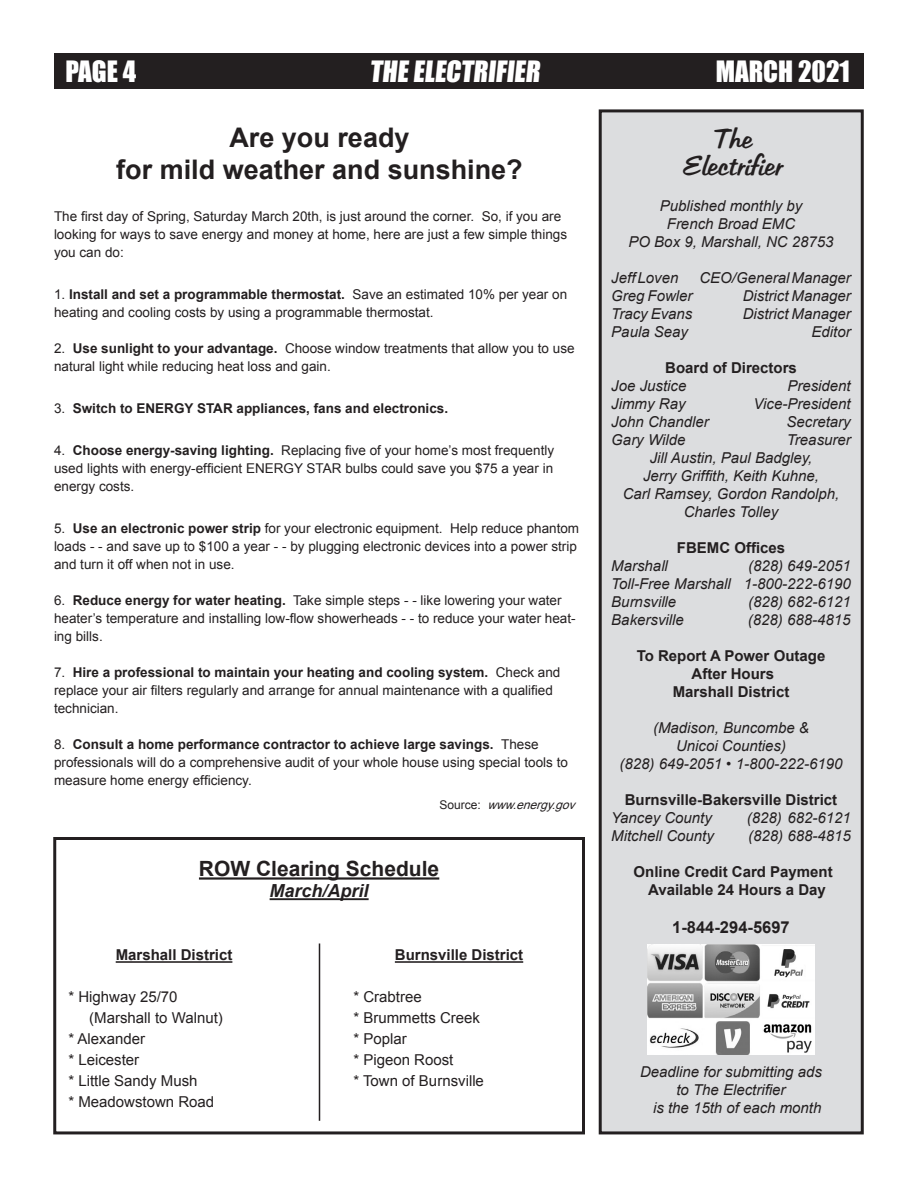
<style>
.page{position:relative;width:918px;height:1188px;background:#fff}
.page>*{position:absolute;margin:0;border:0;box-sizing:border-box;transform-origin:0 0}
.t1{font:700 27px/32.4px "Arial";color:#231f20;text-align:center}
.t2{font:27px "Impact";color:#fff}
.t3{font:italic 27px "Tabitha";color:#231f20}
.t4{font:700 21px "Arial";color:#231f20}
.t5{font:italic 700 18px "Arial";color:#231f20}
.t6{font:700 16.5px "Arial";color:#231f20}
.t7{font:italic 15px/18px "Arial";color:#231f20;text-align:center}
.t8{font:700 15px "Arial";color:#231f20}
.t9{font:15px/21px "Arial";color:#231f20}
.t10{font:13.5px/18px "Arial";color:#231f20}
.t11{font:700 13.5px "Arial";color:#231f20}
.t12{font:italic 12px "Arial";color:#231f20}
.s1{font-weight:700}
.s2{font-weight:400}
.s3{font-style:normal}
</style>
<div class="page">
<hr style="left:199px;top:877px;width:240px;height:3px;background:#231f20">
<hr style="left:270px;top:898px;width:99px;height:2px;background:#231f20">
<div style="left:53px;top:837px;width:532px;height:297px;border:3px solid #231f20"></div>
<hr style="left:116px;top:961px;width:116px;height:2px;background:#231f20">
<hr style="left:395px;top:961px;width:128px;height:2px;background:#231f20">
<hr style="left:319px;top:944px;width:1px;height:177px;background:#231f20">
<div style="left:54px;top:53px;width:810px;height:36px;background:#231f20"></div>
<div style="left:600px;top:111px;width:262px;height:1022px;background:#dcdddf"></div>
<div style="left:599px;top:109px;width:265px;height:1025px;border:3px solid #231f20"></div>
<img style="left:647px;top:945px;width:167px;height:109px">
<p class="t2" style="left:65px;top:50px;width:72px">PAGE 4</p>
<p class="t2" style="left:369px;top:50px;width:176px">THE ELECTRIFIER</p>
<p class="t2" style="left:716px;top:50px;width:136px">MARCH 2021</p>
<p class="t1" style="left:116px;top:122px;width:408px">Are you ready<br>for mild weather and sunshine?</p>
<p class="t10" style="left:54px;top:207px;width:515px">The first day of Spring, Saturday March 20th, is just around the corner. So, if you are looking for ways to save energy and money at home, here are just a few simple things you can do:</p>
<p class="t10" style="left:54px;top:285px;width:515px">1. <span class="s1">Install and set a programmable thermostat.</span> Save an estimated 10% per year on heating and cooling costs by using a programmable thermostat.</p>
<p class="t10" style="left:54px;top:339px;width:522px">2. <span class="s1">Use sunlight to your advantage.</span> Choose window treatments that allow you to use natural light while reducing heat loss and gain.</p>
<p class="t11" style="left:54px;top:399px;width:396px"><span class="s2">3.</span> Switch to ENERGY STAR appliances, fans and electronics.</p>
<p class="t10" style="left:54px;top:441px;width:502px;text-align:justify">4. <span class="s1">Choose energy-saving lighting.</span> Replacing five of your home’s most frequently used lights with energy-efficient ENERGY STAR bulbs could save you $75 a year in energy costs.</p>
<p class="t10" style="left:54px;top:519px;width:527px">5. <span class="s1">Use an electronic power strip</span> for your electronic equipment. Help reduce phantom loads - - and save up to $100 a year - - by plugging electronic devices into a power strip and turn it off when not in use.</p>
<p class="t10" style="left:54px;top:591px;width:523px">6. <span class="s1">Reduce energy for water heating.</span> Take simple steps - - like lowering your water heater’s temperature and installing low-flow showerheads - - to reduce your water heat&shy;ing bills.</p>
<p class="t10" style="left:54px;top:663px;width:508px">7. <span class="s1">Hire a professional to maintain your heating and cooling system.</span> Check and replace your air filters regularly and arrange for annual maintenance with a qualified technician.</p>
<p class="t10" style="left:54px;top:735px;width:515px">8. <span class="s1">Consult a home performance contractor to achieve large savings.</span> These professionals will do a comprehensive audit of your whole house using special tools to measure home energy efficiency.</p>
<p class="t12" style="left:440px;top:797px;width:142px"><span class="s3">S o u r c e :</span> www.energy.gov</p>
<p class="t4" style="left:199px;top:855px;width:242px">ROW Clearing Schedule</p>
<p class="t5" style="left:270px;top:879px;width:101px">March/April</p>
<p class="t8" style="left:116px;top:945px;width:118px">Marshall District</p>
<p class="t9" style="left:89px;top:987px;width:135px;text-indent:-21px">* Highway 25/70 (Marshall to Walnut)</p>
<p class="t9" style="left:68px;top:1029px;width:147px">* Alexander<br>* Leicester<br>* Little Sandy Mush<br>* Meadowstown Road</p>
<p class="t8" style="left:395px;top:945px;width:130px">Burnsville District</p>
<p class="t9" style="left:353px;top:987px;width:128px">* Crabtree<br>* Brummetts Creek * Poplar</p>
<p class="t9" style="left:353px;top:1050px;width:102px">* Pigeon Roost</p>
<p class="t9" style="left:353px;top:1071px;width:132px">* Town of Burnsville</p>
<p class="t3" style="left:711px;top:121px;width:51px">The</p>
<p class="t3" style="left:681px;top:148px;width:110px">Electrifier</p>
<p class="t7" style="left:660px;top:197px;width:144px">Published monthly by</p>
<p class="t7" style="left:667px;top:215px;width:130px">French Broad EMC</p>
<p class="t7" style="left:628px;top:233px;width:207px">PO Box 9, Marshall, NC 28753</p>
<p class="t7" style="left:611px;top:269px;width:69px">Jeff Loven</p>
<p class="t7" style="left:699px;top:269px;width:153px">CEO/General Manager</p>
<p class="t7" style="left:611px;top:287px;width:83px">Greg Fowler</p>
<p class="t7" style="left:743px;top:287px;width:109px">District Manager</p>
<p class="t7" style="left:611px;top:305px;width:83px">Tracy Evans</p>
<p class="t7" style="left:743px;top:305px;width:109px">District Manager</p>
<p class="t7" style="left:611px;top:323px;width:78px">Paula Seay</p>
<p class="t7" style="left:812px;top:323px;width:41px">Editor</p>
<p class="t8" style="left:665px;top:358px;width:133px">Board of Directors</p>
<p class="t7" style="left:611px;top:377px;width:77px">Joe Justice</p>
<p class="t7" style="left:787px;top:377px;width:65px">President</p>
<p class="t7" style="left:611px;top:395px;width:76px">Jimmy Ray</p>
<p class="t7" style="left:753px;top:395px;width:99px">Vice-President</p>
<p class="t7" style="left:611px;top:413px;width:99px">John Chandler</p>
<p class="t7" style="left:787px;top:413px;width:66px">Secretary</p>
<p class="t7" style="left:611px;top:431px;width:76px">Gary Wilde</p>
<p class="t7" style="left:787px;top:431px;width:65px">Treasurer</p>
<p class="t7" style="left:623px;top:449px;width:218px">Jill Austin, Paul Badgley,<br>Jerry Griffith, Keith Kuhne,<br>Carl Ramsey, Gordon Randolph,<br>Charles Tolley</p>
<p class="t8" style="left:677px;top:538px;width:110px">FBEMC Offices</p>
<p class="t7" style="left:611px;top:557px;width:58px">Marshall</p>
<p class="t7" style="left:748px;top:557px;width:104px">(828) 649-2051</p>
<p class="t7" style="left:611px;top:575px;width:241px">Toll-Free Marshall 1-800-222-6190</p>
<p class="t7" style="left:611px;top:593px;width:67px">Burnsville</p>
<p class="t7" style="left:748px;top:593px;width:104px">(828) 682-6121</p>
<p class="t7" style="left:611px;top:611px;width:74px">Bakersville</p>
<p class="t7" style="left:748px;top:611px;width:104px">(828) 688-4815</p>
<p class="t8" style="left:637px;top:646px;width:190px">To Report A Power Outage</p>
<p class="t8" style="left:692px;top:664px;width:84px">After Hours</p>
<p class="t8" style="left:673px;top:682px;width:118px">Marshall District</p>
<p class="t7" style="left:653px;top:719px;width:157px">(Madison, Buncombe &amp;<br>Unicoi Counties)</p>
<p class="t7" style="left:620px;top:755px;width:224px">(828) 649-2051 • 1-800-222-6190</p>
<p class="t8" style="left:625px;top:790px;width:214px">Burnsville-Bakersville District</p>
<p class="t7" style="left:611px;top:809px;width:102px">Yancey County</p>
<p class="t7" style="left:747px;top:809px;width:105px">(828) 682-6121</p>
<p class="t7" style="left:611px;top:827px;width:104px">Mitchell County</p>
<p class="t7" style="left:748px;top:827px;width:104px">(828) 688-4815</p>
<p class="t8" style="left:634px;top:862px;width:201px">Online Credit Card Payment</p>
<p class="t8" style="left:648px;top:880px;width:179px">Available 24 Hours a Day</p>
<p class="t6" style="left:672px;top:916px;width:119px">1-844-294-5697</p>
<p class="t7" style="left:640px;top:1063px;width:183px">Deadline for submitting ads</p>
<p class="t7" style="left:676px;top:1081px;width:111px">to The Electrifier</p>
<p class="t7" style="left:653px;top:1099px;width:170px">is the 15th of each month</p>
</div>
